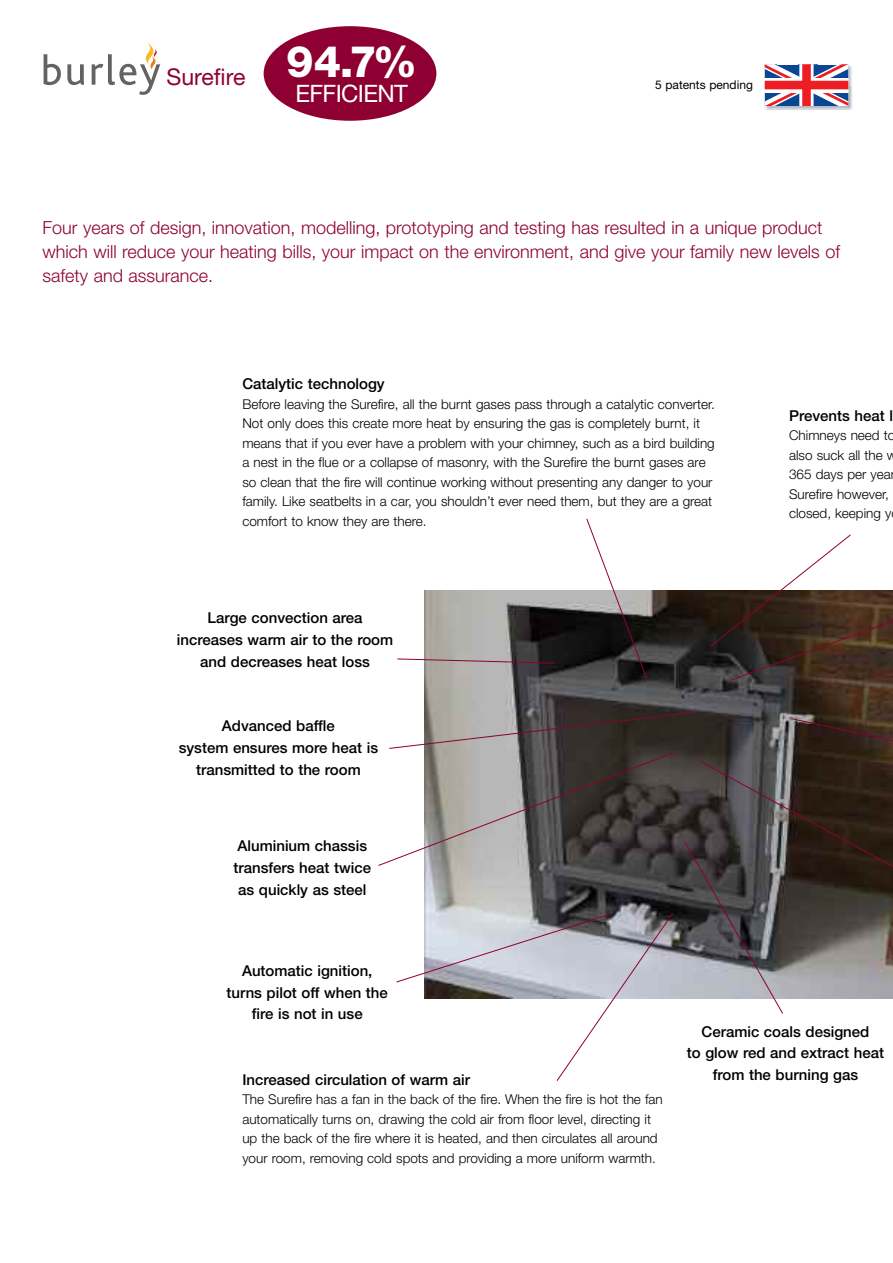
<style>
.page{position:relative;width:893px;height:1263px;background:#fff}
.page>*{position:absolute;margin:0;border:0;box-sizing:border-box;transform-origin:0 0}
.t1{font:800 43.5px "Helvetica Neue";color:#fff}
.t2{font:24px "Helvetica Neue";letter-spacing:-.03em;color:#fff}
.t3{font:23.1px "Helvetica Neue";color:#8e0031}
.t4{font:300 18px/24px "Helvetica Neue";color:#8e0031}
.t5{font:500 15px/21.8px "Helvetica Neue";color:#000;text-align:center}
.t6{font:300 13.5px/19.5px "Helvetica Neue";color:#000}
.t7{font:12px "Helvetica Neue";color:#000}
</style>
<div class="page">
<svg style="left:44px;top:54px;width:17px;height:31px"></svg>
<svg style="left:67px;top:64px;width:17px;height:21px"></svg>
<svg style="left:92px;top:43px;width:68px;height:52px"></svg>
<svg style="left:764px;top:64px;width:88px;height:46px"></svg>
<div style="left:264px;top:26px;width:172px;height:95px;background:#8e0031;border-radius:50%"></div>
<img style="left:425px;top:590px;width:468px;height:121px">
<svg style="left:397px;top:658px;width:158px;height:6px"></svg>
<svg style="left:586px;top:518px;width:62px;height:161px"></svg>
<svg style="left:709px;top:534px;width:184px;height:147px"></svg>
<svg style="left:378px;top:711px;width:515px;height:370px"></svg>
<h3 class="t3" style="left:166px;top:68px;width:80px">Surefire</h3>
<h1 class="t1" style="left:286px;top:46px;width:132px">94.7%</h1>
<h2 class="t2" style="left:295px;top:85px;width:114px">EFFICIENT</h2>
<p class="t7" style="left:655px;top:81px;width:99px">5 patents pending</p>
<h3 class="t4" style="left:43px;top:217px;width:799px">Four years of design, innovation, modelling, prototyping and testing has resulted in a unique product which will reduce your heating bills, your impact on the environment, and give your family new levels of safety and assurance.</h3>
<p class="t5" style="left:242px;top:374px;width:144px">Catalytic technology</p>
<p class="t6" style="left:242px;top:395px;width:474px">Before leaving the Surefire, all the burnt gases pass through a catalytic converter.<br>Not only does this create more heat by ensuring the gas is completely burnt, it means that if you ever have a problem with your chimney, such as a bird building a nest in the flue or a collapse of masonry, with the Surefire the burnt gases are so clean that the fire will continue working without presenting any danger to your family. Like seatbelts in a car, you shouldn’t ever need them, but they are a great comfort to know they are there.</p>
<p class="t5" style="left:177px;top:608px;width:218px">Large convection area increases warm air to the room and decreases heat loss</p>
<p class="t5" style="left:179px;top:716px;width:201px">Advanced baffle<br>system ensures more heat is transmitted to the room</p>
<p class="t5" style="left:234px;top:836px;width:139px">Aluminium chassis transfers heat twice as quickly as steel</p>
<p class="t5" style="left:227px;top:961px;width:163px">Automatic ignition, turns pilot off when the fire is not in use</p>
<p class="t5" style="left:789px;top:406px;width:105px">Prevents heat l</p>
<p class="t6" style="left:789px;top:427px;width:109px">Chimneys need to also suck all the w<br>365 days per yea<br>Surefire however, closed, keeping y</p>
<p class="t5" style="left:242px;top:1070px;width:229px">Increased circulation of warm air</p>
<p class="t6" style="left:242px;top:1091px;width:422px">The Surefire has a fan in the back of the fire. When the fire is hot the fan automatically turns on, drawing the cold air from floor level, directing it up the back of the fire where it is heated, and then circulates all around your room, removing cold spots and providing a more uniform warmth.</p>
<p class="t5" style="left:687px;top:1022px;width:199px">Ceramic coals designed<br>to glow red and extract heat from the burning gas</p>
</div>
